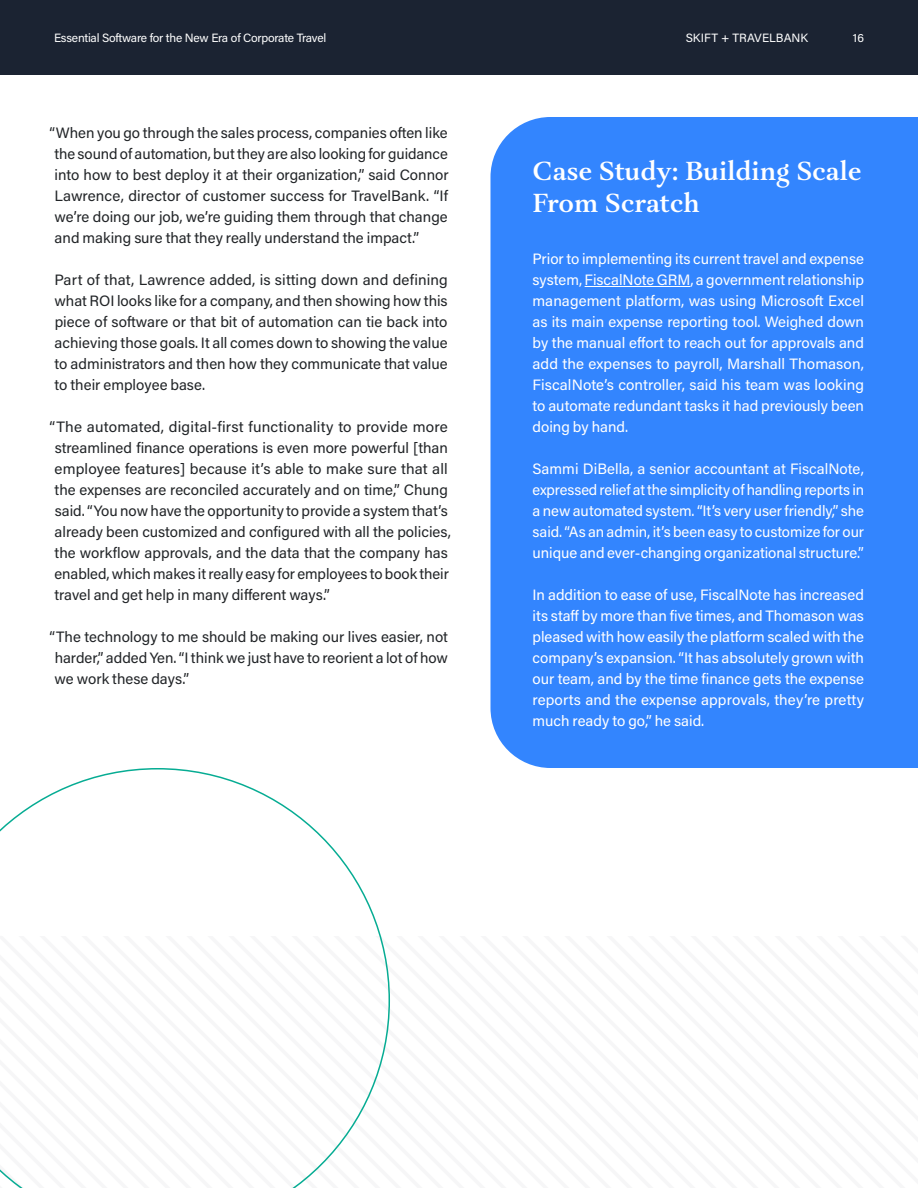
<style>
.page{position:relative;width:918px;height:1188px;background:#fff}
.page>*{position:absolute;margin:0;border:0;box-sizing:border-box;transform-origin:0 0}
.t1{font:600 27px/31.5px "Aria Text G2";color:#fff}
.t2{font:15px/21px "Acumin Pro";color:#212427;text-align:justify}
.t3{font:15px/21px "Acumin Pro";color:#fff;text-align:justify}
.t4{font:12px "Acumin Pro";letter-spacing:-.02em;color:#fff}
.t5{font:12px "Acumin Pro";letter-spacing:.005em;color:#fff}
</style>
<div class="page">
<div style="left:0;top:0;width:918px;height:75px;background:#1b2332"></div>
<svg style="left:0;top:768px;width:390px;height:420px"></svg>
<div style="left:490px;top:117px;width:428px;height:651px;background:#3385fe"></div>
<hr style="left:585px;top:286px;width:105px;height:1px;background:#fff">
<p class="t4" style="left:54px;top:29px;width:274px">Essential Software for the New Era of Corporate Travel</p>
<p class="t5" style="left:686px;top:29px;width:124px">SKIFT + TRAVELBANK</p>
<p class="t4" style="left:853px;top:29px;width:13px">16</p>
<p class="t2" style="left:54px;top:122px;width:396px;text-indent:-5px">“When you go through the sales process, companies often like the sound of automation, but they are also looking for guidance into how to best deploy it at their organization,” said Connor Lawrence, director of customer success for TravelBank. “If we’re doing our job, we’re guiding them through that change and making sure that they really understand the impact.”</p>
<p class="t2" style="left:54px;top:269px;width:395px">Part of that, Lawrence added, is sitting down and defining what ROI looks like for a company, and then showing how this piece of software or that bit of automation can tie back into achieving those goals. It all comes down to showing the value to administrators and then how they communicate that value to their employee base.</p>
<p class="t2" style="left:55px;top:416px;width:398px;text-align:left;text-indent:-5px">“The automated, digital-first functionality to provide more streamlined finance operations is even more powerful [than employee features] because it’s able to make sure that all the expenses are reconciled accurately and on time,” Chung said. “You now have the opportunity to provide a system that’s already been customized and configured with all the policies, the workflow approvals, and the data that the company has enabled, which makes it really easy for employees to book their travel and get help in many different ways.”</p>
<p class="t2" style="left:55px;top:626px;width:395px;text-indent:-5px">“The technology to me should be making our lives easier, not harder,” added Yen. “I think we just have to reorient a lot of how we work these days.”</p>
<h1 class="t1" style="left:532px;top:157px;width:331px">Case Study: Building Scale<br>From Scratch</h1>
<p class="t3" style="left:532px;top:248px;width:333px">Prior to implementing its current travel and expense system, FiscalNote GRM, a government relationship management platform, was using Microsoft Excel as its main expense reporting tool. Weighed down by the manual effort to reach out for approvals and add the expenses to payroll, Marshall Thomason, FiscalNote’s controller, said his team was looking to automate redundant tasks it had previously been doing by hand.</p>
<p class="t3" style="left:532px;top:458px;width:333px">Sammi DiBella, a senior accountant at FiscalNote, expressed relief at the simplicity of handling reports in a new automated system. “It’s very user friendly,” she said. “As an admin, it’s been easy to customize for our unique and ever-changing organizational structure.”</p>
<p class="t3" style="left:532px;top:584px;width:333px">In addition to ease of use, FiscalNote has increased its staff by more than five times, and Thomason was pleased with how easily the platform scaled with the company’s expansion. “It has absolutely grown with our team, and by the time finance gets the expense reports and the expense approvals, they’re pretty much ready to go,” he said.</p>
</div>
